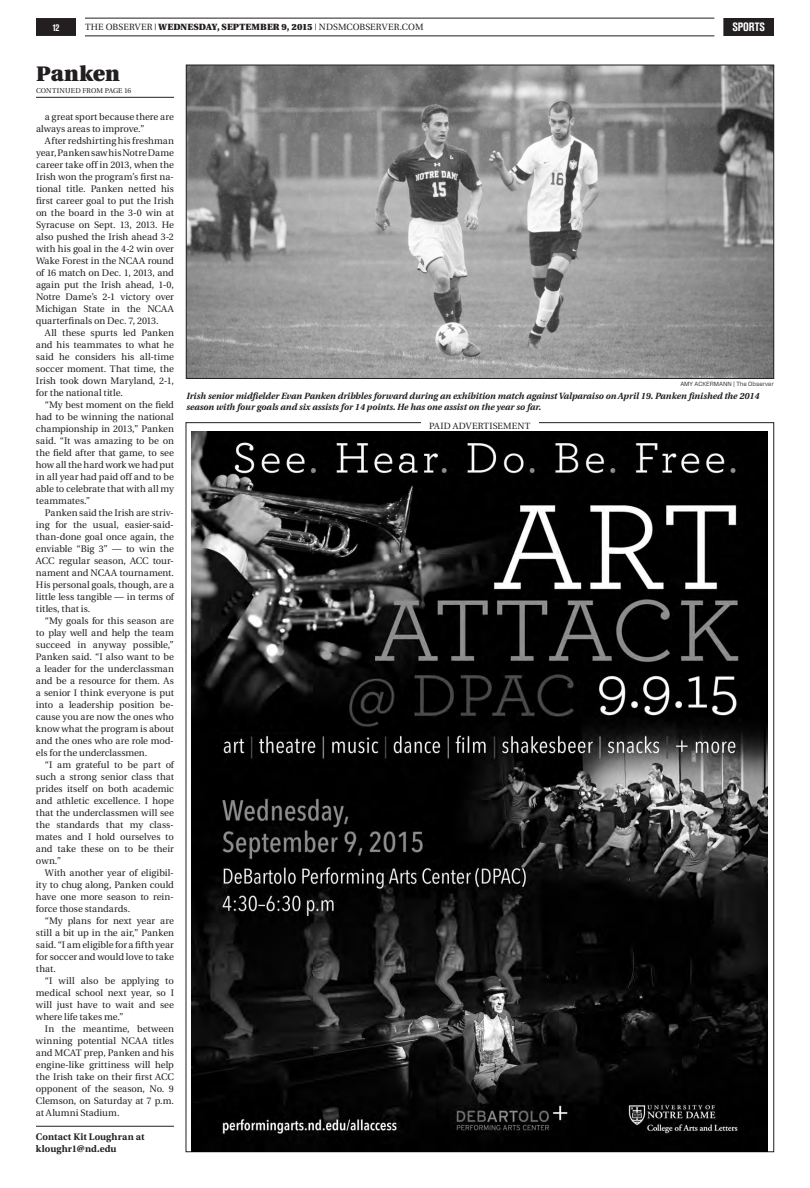
<style>
.page{position:relative;width:810px;height:1188px;background:#fff}
.page>*{position:absolute;margin:0;border:0;box-sizing:border-box;transform-origin:0 0}
.t1{font:900 21px "Utopia";letter-spacing:-.005em;color:#231f20}
.t2{font:700 condensed 12px "Akzidenz Grotesk BE";color:#fff}
.t3{font:700 condensed 10px "Akzidenz Grotesk BE";color:#fff}
.t4{font:9.5px/12px "Utopia";letter-spacing:-.005em;color:#231f20;text-align:justify}
.t5{font:700 9.5px/12px "Utopia";letter-spacing:.01em;color:#231f20}
.t6{font:italic 700 9px/10.8px "Utopia";color:#231f20}
.t7{font:900 9px "Utopia";letter-spacing:.015em;color:#231f20}
.t8{font:9px "Utopia";letter-spacing:.025em;color:#231f20}
.t9{font:7px "Utopia";letter-spacing:.02em;color:#231f20}
.t10{font:6px "Vitesse Sans";color:#231f20}
.s1{font-weight:400}
</style>
<div class="page">
<svg style="left:185px;top:422px;width:589px;height:730px"></svg>
<div style="left:421px;top:418px;width:118px;height:14px;background:#fff"></div>
<img style="left:192px;top:432px;width:576px;height:720px">
<hr style="left:76px;top:18px;width:662px;height:1px;background:#231f20">
<hr style="left:76px;top:36px;width:662px;height:1px;background:#231f20">
<svg style="left:36px;top:17px;width:54px;height:20px"></svg>
<svg style="left:710px;top:17px;width:64px;height:20px"></svg>
<hr style="left:36px;top:97px;width:138px;height:1px;background:#231f20">
<hr style="left:36px;top:1126px;width:138px;height:1px;background:#231f20">
<img style="left:188px;top:67px;width:584px;height:310px">
<p class="t3" style="left:52px;top:22px;width:9px">12</p>
<p class="t8" style="left:85px;top:22px;width:28px">The observer</p>
<p class="t7" style="left:155px;top:22px;width:180px"><span class="s1">|</span> WEDNESDAY, SEP TEMBER 9, 2015 <span class="s1">| ndsmcobserver</span></p>
<p class="t8" style="left:400px;top:22px;width:6px">.com</p>
<p class="t2" style="left:732px;top:20px;width:7px">SPORT</p>
<p class="t2" style="left:760px;top:20px;width:7px">S</p>
<h1 class="t1" style="left:36px;top:61px;width:85px">PANKEN</h1>
<p class="t9" style="left:36px;top:86px;width:7px">Contin</p>
<p class="t9" style="left:65px;top:86px;width:24px">ued from</p>
<p class="t9" style="left:105px;top:86px;width:28px">page 16</p>
<p class="t4" style="left:36px;top:111px;width:139px;text-indent:9px">a great sport because there are always areas to improve.”</p>
<p class="t4" style="left:36px;top:135px;width:140px;text-indent:9px">After redshirting his freshman year, Panken saw his Notre Dame career take off in 2013, when the Irish won the program’s first na&shy;tional title. Panken netted his first career goal to put the Irish on the board in the 3-0 win at Syracuse on Sept. 13, 2013. He also pushed the Irish ahead 3-2 with his goal in the 4-2 win over Wake Forest in the NCAA round of 16 match on Dec. 1, 2013, and again put the Irish ahead, 1-0, Notre Dame’s 2-1 victory over Michigan State in the NCAA quarterfinals on Dec. 7, 2013.</p>
<p class="t4" style="left:36px;top:327px;width:140px;text-indent:9px">All these spurts led Panken and his teammates to what he said he considers his all-time soccer moment. That time, the Irish took down Maryland, 2-1, for the national title.</p>
<p class="t4" style="left:36px;top:399px;width:140px;text-indent:9px">“My best moment on the field had to be winning the national championship in 2013,” Panken said. “It was amazing to be on the field after that game, to see how all the hard work we had put in all year had paid off and to be able to celebrate that with all my teammates.”</p>
<p class="t4" style="left:36px;top:507px;width:140px;text-indent:9px">Panken said the Irish are striv&shy;ing for the usual, easier-said&shy;than-done goal once again, the enviable “Big 3” — to win the ACC regular season, ACC tour&shy;nament and NCAA tournament.<br>His personal goals, though, are a little less tangible — in terms of titles, that is.</p>
<p class="t4" style="left:36px;top:615px;width:139px;text-indent:9px">“My goals for this season are to play well and help the team succeed in anyway possible,” Panken said. “I also want to be a leader for the underclassman and be a resource for them. As a senior I think everyone is put into a leadership position be&shy;cause you are now the ones who know what the program is about and the ones who are role mod&shy;els for the underclassmen.</p>
<p class="t4" style="left:36px;top:759px;width:140px;text-indent:9px">“I am grateful to be part of such a strong senior class that prides itself on both academic and athletic excellence. I hope that the underclassmen will see the standards that my class&shy;mates and I hold ourselves to and take these on to be their own.”</p>
<p class="t4" style="left:36px;top:867px;width:139px;text-indent:9px">With another year of eligibil&shy;ity to chug along, Panken could have one more season to rein&shy;force those standards.</p>
<p class="t4" style="left:36px;top:915px;width:140px;text-indent:9px">“My plans for next year are still a bit up in the air,” Panken said. “I am eligible for a fifth year for soccer and would love to take that.</p>
<p class="t4" style="left:36px;top:975px;width:140px;text-indent:9px">“I will also be applying to medical school next year, so I will just have to wait and see where life takes me.”</p>
<p class="t4" style="left:36px;top:1023px;width:140px;text-indent:9px">In the meantime, between winning potential NCAA titles and MCAT prep, Panken and his engine-like grittiness will help the Irish take on their first ACC opponent of the season, No. 9<br>Clemson, on Saturday at 7 p.m. at Alumni Stadium.</p>
<p class="t5" style="left:36px;top:1131px;width:110px">Contact Kit Loughran at kloughr1@nd.edu</p>
<p class="t10" style="left:680px;top:379px;width:95px">AMY ACKERMANN | The Observer</p>
<p class="t6" style="left:186px;top:390px;width:575px">Irish senior midfielder Evan Panken dribbles forward during an exhibition match against Valparaiso on April 19. Panken finished the 2014 season with four goals and six assists for 14 points. He has one assist on the year so far.</p>
<p class="t8" style="left:429px;top:421px;width:39px">Pai d Advertisement</p>
</div>
